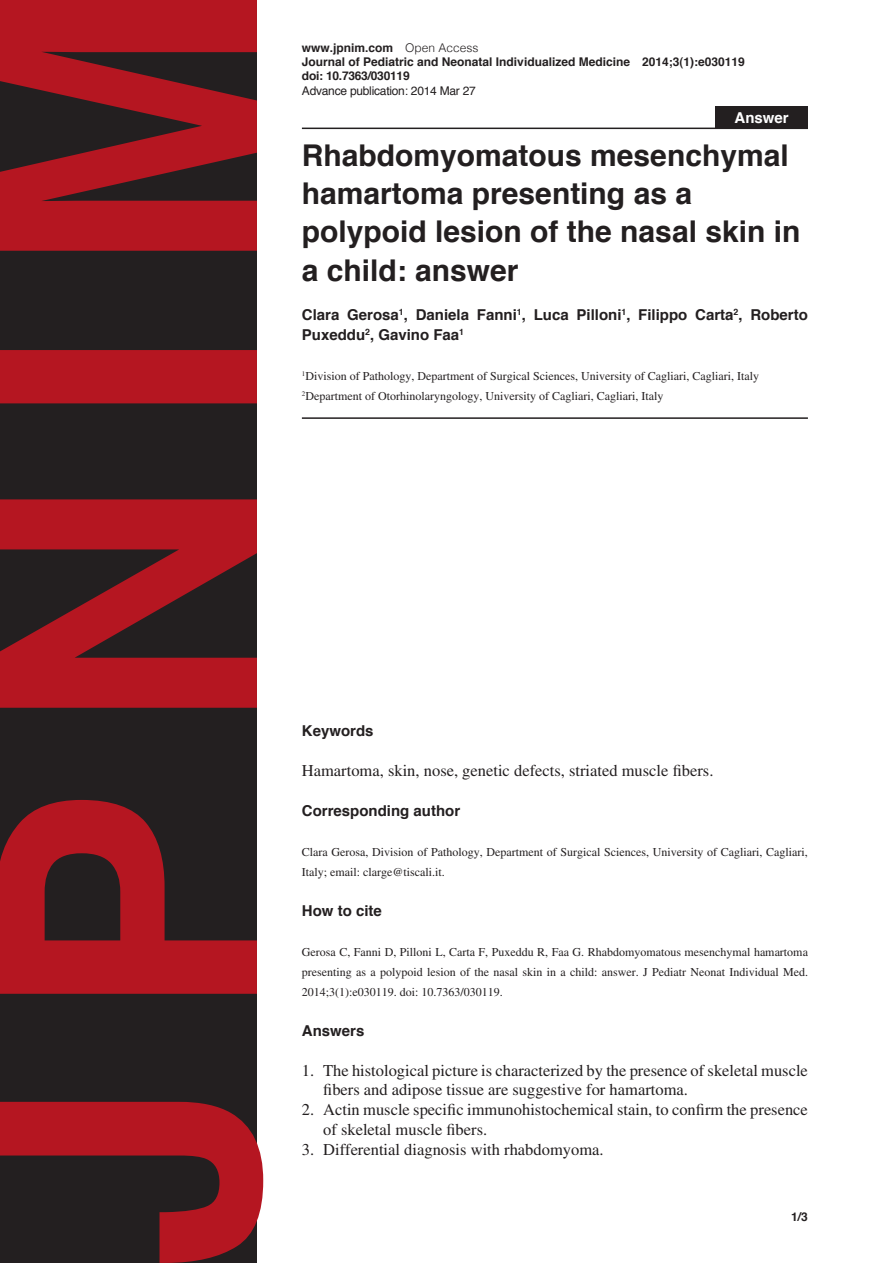
<style>
.page{position:relative;width:893px;height:1263px;background:#fff}
.page>*{position:absolute;margin:0;border:0;box-sizing:border-box;transform-origin:0 0}
.Heading1{font:700 30px/38.2px "Helvetica";color:#231f20}
.BulletList2_2{font:16.5px/20px "Times LT Std";color:#231f20}
.BulletList2_1{font:16.5px/20px "Times LT Std";color:#231f20}
.Body2{font:16.5px "Times LT Std";color:#231f20}
.Heading2{font:700 15px/20px "Helvetica";color:#231f20}
.Article_Description{font:700 15px "Helvetica";color:#fff}
.Body3{font:12px/20px "Times LT Std";color:#231f20}
.Footer_Right{font:700 12px "Helvetica";color:#231f20}
.Footer_Right-2{font:12px "Helvetica";letter-spacing:-.02em;color:#231f20}
.Footer_Right-3{font:700 12px "Helvetica";letter-spacing:-.02em;color:#231f20}
.Page_Right{font:700 12px "Helvetica";color:#231f20}
.s1{font-weight:300}
</style>
<div class="page">
<svg style="left:0;top:0;width:263px;height:1263px;background:#662025"></svg>
<hr style="left:302px;top:128px;width:506px;height:1px;background:#231f20">
<hr style="left:302px;top:417px;width:506px;height:2px;background:#231f20">
<div style="left:715px;top:106px;width:93px;height:22px;background:#231f20"></div>
<p class="Footer_Right" style="left:302px;top:38px;width:178px">www.jpnim.com <span class="s1">Open Access</span></p>
<p class="Footer_Right" style="left:302px;top:52px;width:444px">Journal of Pediatric and Neonatal Individualized Medicine 2014;3(1):e030119</p>
<p class="Footer_Right-3" style="left:302px;top:66px;width:109px">doi: 10.7363/030119</p>
<p class="Footer_Right-2" style="left:302px;top:81px;width:175px">Advance publication: 2014 Mar 27</p>
<p class="Article_Description" style="left:734px;top:106px;width:56px">Answer</p>
<p class="Heading1" style="left:302px;top:136px;width:500px">Rhabdomyomatous mesenchymal hamartoma presenting as a polypoid lesion of the nasal skin in a child: answer</p>
<p class="Heading2" style="left:302px;top:305px;width:507px">Clara Gerosa<sup>1</sup>, Daniela Fanni<sup>1</sup>, Luca Pilloni<sup>1</sup>, Filippo Carta<sup>2</sup>, Roberto<br>Puxeddu<sup>2</sup>, Gavino Faa<sup>1</sup></p>
<p class="Body3" style="left:302px;top:366px;width:459px"><sup>1</sup>Division of Pathology, Department of Surgical Sciences, University of Cagliari, Cagliari, Italy</p>
<p class="Body3" style="left:302px;top:386px;width:363px"><sup>2</sup>Department of Otorhinolaryngology, University of Cagliari, Cagliari, Italy</p>
<p class="Heading2" style="left:302px;top:721px;width:73px">Keywords</p>
<p class="Body2" style="left:302px;top:761px;width:413px">Hamartoma, skin, nose, genetic defects, striated muscle fibers.</p>
<p class="Heading2" style="left:302px;top:801px;width:160px">Corresponding author</p>
<p class="Body3" style="left:302px;top:842px;width:507px">Clara Gerosa, Division of Pathology, Department of Surgical Sciences, University of Cagliari, Cagliari,<br>Italy; email: clarge@tiscali.it.</p>
<p class="Heading2" style="left:302px;top:901px;width:82px">How to cite</p>
<p class="Body3" style="left:302px;top:942px;width:508px;text-align:justify">Gerosa C, Fanni D, Pilloni L, Carta F, Puxeddu R, Faa G. Rhabdomyomatous mesenchymal hamartoma presenting as a polypoid lesion of the nasal skin in a child: answer. J Pediatr Neonat Individual Med.<br>2014;3(1):e030119. doi: 10.7363/030119.</p>
<p class="Heading2" style="left:302px;top:1020px;width:64px">Answers</p>
<p class="BulletList2_1" style="left:323px;top:1060px;width:486px;text-indent:-21px">1. The histological picture is characterized by the presence of skeletal muscle fibers and adipose tissue are suggestive for hamartoma.</p>
<p class="BulletList2_2" style="left:323px;top:1100px;width:486px;text-indent:-21px">2. Actin muscle specific immunohistochemical stain, to confirm the presence of skeletal muscle fibers.</p>
<p class="BulletList2_2" style="left:302px;top:1140px;width:303px">3. Differential diagnosis with rhabdomyoma.</p>
<p class="Page_Right" style="left:791px;top:1207px;width:18px">1/3</p>
</div>
